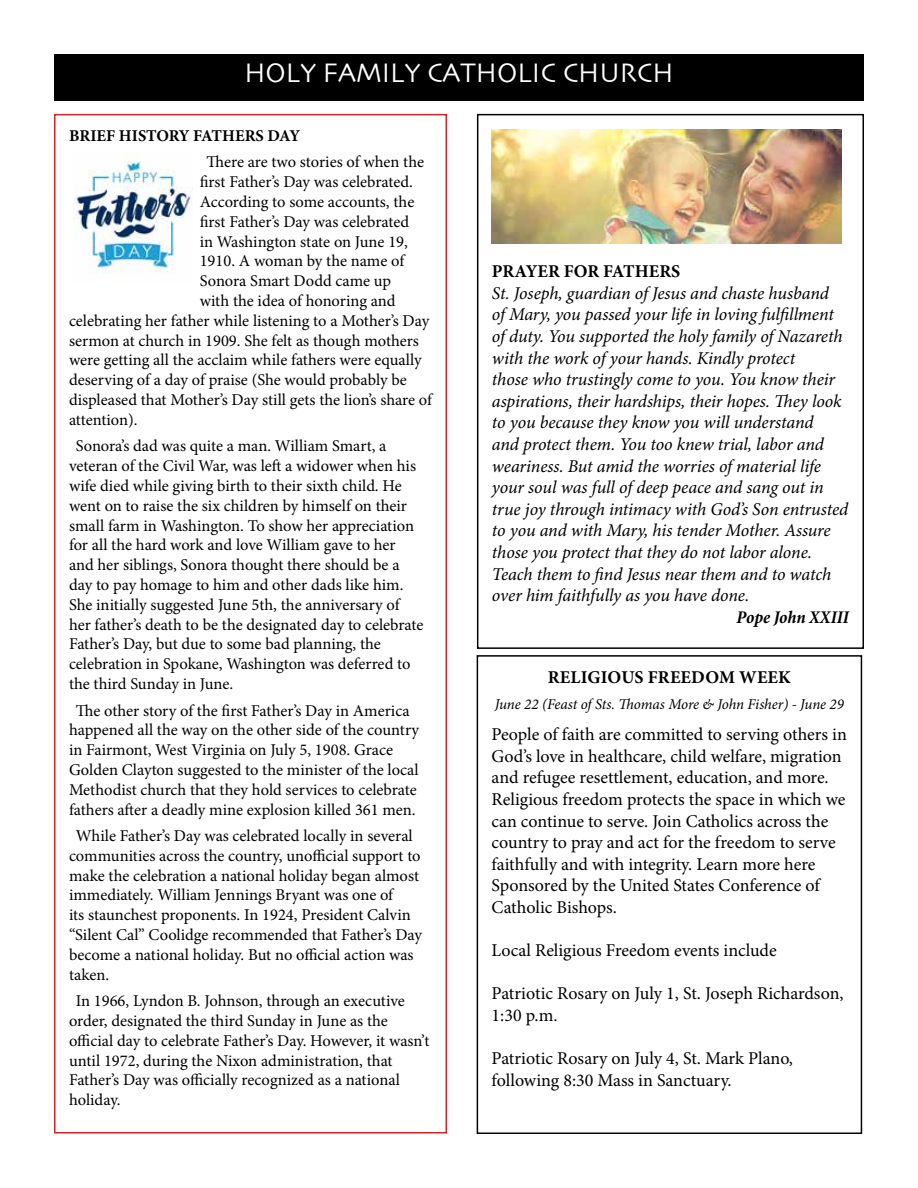
<style>
.page{position:relative;width:918px;height:1188px;background:#fff}
.page>*{position:absolute;margin:0;border:0;box-sizing:border-box;transform-origin:0 0}
.t1{font:28.05px "Skia Regular 1 1";color:#fff;scale:.96 1}
.t2{font:italic 18px/21.6px "Minion Pro";letter-spacing:-.01em;color:#000}
.t3{font:18px/21.6px "Minion Pro";color:#000}
.t4{font:700 18px "Minion Pro";color:#000}
.t5{font:italic 700 condensed 18px "Minion Pro";letter-spacing:-.005em;color:#000}
.t6{font:16.5px/19.8px "Minion Pro";color:#000}
.t7{font:700 16.5px "Minion Pro";color:#000}
.t8{font:italic 15px "Minion Pro";letter-spacing:-.01em;color:#000}
</style>
<div class="page">
<div style="left:54px;top:54px;width:810px;height:46px;background:#000"></div>
<div style="left:54px;top:114px;width:393px;height:1020px;border:2px solid #d2232a"></div>
<img style="left:73px;top:152px;width:120px;height:121px">
<div style="left:477px;top:114px;width:387px;height:535px;border:2px solid #000"></div>
<img style="left:491px;top:130px;width:351px;height:114px">
<div style="left:477px;top:655px;width:385px;height:479px;border:2px solid #000"></div>
<h1 class="t1" style="left:244px;top:56px;width:448px">HOLY FAMILY CATHOLIC CHURCH</h1>
<p class="t7" style="left:69px;top:124px;width:233px">BRIEF HISTORY FATHERS DAY</p>
<p class="t6" style="left:206px;top:152px;width:219px">There are two stories of when the</p>
<p class="t6" style="left:200px;top:172px;width:215px">first Father’s Day was celebrated.</p>
<p class="t6" style="left:200px;top:192px;width:216px">According to some accounts, the</p>
<p class="t6" style="left:200px;top:212px;width:211px">first Father’s Day was celebrated</p>
<p class="t6" style="left:200px;top:232px;width:210px">in Washington state on June 19,</p>
<p class="t6" style="left:200px;top:251px;width:206px">1910. A woman by the name of</p>
<p class="t6" style="left:200px;top:271px;width:193px">Sonora Smart Dodd came up</p>
<p class="t6" style="left:200px;top:291px;width:197px">with the idea of honoring and</p>
<p class="t6" style="left:69px;top:311px;width:362px">celebrating her father while listening to a Mother’s Day</p>
<p class="t6" style="left:69px;top:331px;width:351px">sermon at church in 1909. She felt as though mothers</p>
<p class="t6" style="left:69px;top:350px;width:354px">were getting all the acclaim while fathers were equally</p>
<p class="t6" style="left:69px;top:370px;width:339px">deserving of a day of praise (She would probably be</p>
<p class="t6" style="left:69px;top:390px;width:364px">displeased that Mother’s Day still gets the lion’s share of</p>
<p class="t6" style="left:69px;top:410px;width:70px">attention).</p>
<p class="t6" style="left:69px;top:436px;width:356px;text-indent:7px">Sonora’s dad was quite a man. William Smart, a veteran of the Civil War, was left a widower when his wife died while giving birth to their sixth child. He went on to raise the six children by himself on their small farm in Washington. To show her appreciation for all the hard work and love William gave to her and her siblings, Sonora thought there should be a day to pay homage to him and other dads like him.<br>She initially suggested June 5th, the anniversary of her father’s death to be the designated day to celebrate Father’s Day, but due to some bad planning, the celebration in Spokane, Washington was deferred to the third Sunday in June.</p>
<p class="t6" style="left:69px;top:700px;width:352px;text-indent:7px">The other story of the first Father’s Day in America happened all the way on the other side of the country in Fairmont, West Virginia on July 5, 1908. Grace Golden Clayton suggested to the minister of the local Methodist church that they hold services to celebrate fathers after a deadly mine explosion killed 361 men.</p>
<p class="t6" style="left:69px;top:826px;width:355px;text-indent:7px">While Father’s Day was celebrated locally in several communities across the country, unofficial support to make the celebration a national holiday began almost immediately. William Jennings Bryant was one of<br>its staunchest proponents. In 1924, President Calvin “Silent Cal” Coolidge recommended that Father’s Day become a national holiday. But no official action was taken.</p>
<p class="t6" style="left:69px;top:991px;width:362px;text-indent:7px">In 1966, Lyndon B. Johnson, through an executive order, designated the third Sunday in June as the official day to celebrate Father’s Day. However, it wasn’t until 1972, during the Nixon administration, that Father’s Day was officially recognized as a national holiday.</p>
<p class="t4" style="left:492px;top:259px;width:190px">PRAYER FOR FATHERS</p>
<p class="t2" style="left:492px;top:282px;width:358px">St. Joseph, guardian of Jesus and chaste husband<br>of Mary, you passed your life in loving fulfillment of duty. You supported the holy family of Nazareth with the work of your hands. Kindly protect<br>those who trustingly come to you. You know their aspirations, their hardships, their hopes. They look to you because they know you will understand<br>and protect them. You too knew trial, labor and weariness. But amid the worries of material life your soul was full of deep peace and sang out in true joy through intimacy with God’s Son entrusted to you and with Mary, his tender Mother. Assure those you protect that they do not labor alone.<br>Teach them to find Jesus near them and to watch over him faithfully as you have done.</p>
<p class="t5" style="left:737px;top:605px;width:114px">Pope John XXIII</p>
<p class="t4" style="left:548px;top:665px;width:245px">RELIGIOUS FREEDOM WEEK</p>
<p class="t8" style="left:495px;top:694px;width:351px">June 22 (Feast of Sts. Thomas More &amp; John Fisher) - June 29</p>
<p class="t3" style="left:492px;top:724px;width:357px">People of faith are committed to serving others in God’s love in healthcare, child welfare, migration and refugee resettlement, education, and more.<br>Religious freedom protects the space in which we can continue to serve. Join Catholics across the country to pray and act for the freedom to serve faithfully and with integrity. Learn more here Sponsored by the United States Conference of Catholic Bishops.</p>
<p class="t3" style="left:492px;top:940px;width:287px">Local Religious Freedom events include</p>
<p class="t3" style="left:492px;top:983px;width:354px">Patriotic Rosary on July 1, St. Joseph Richardson,<br>1:30 p.m.</p>
<p class="t3" style="left:492px;top:1048px;width:303px">Patriotic Rosary on July 4, St. Mark Plano, following 8:30 Mass in Sanctuary.</p>
</div>
